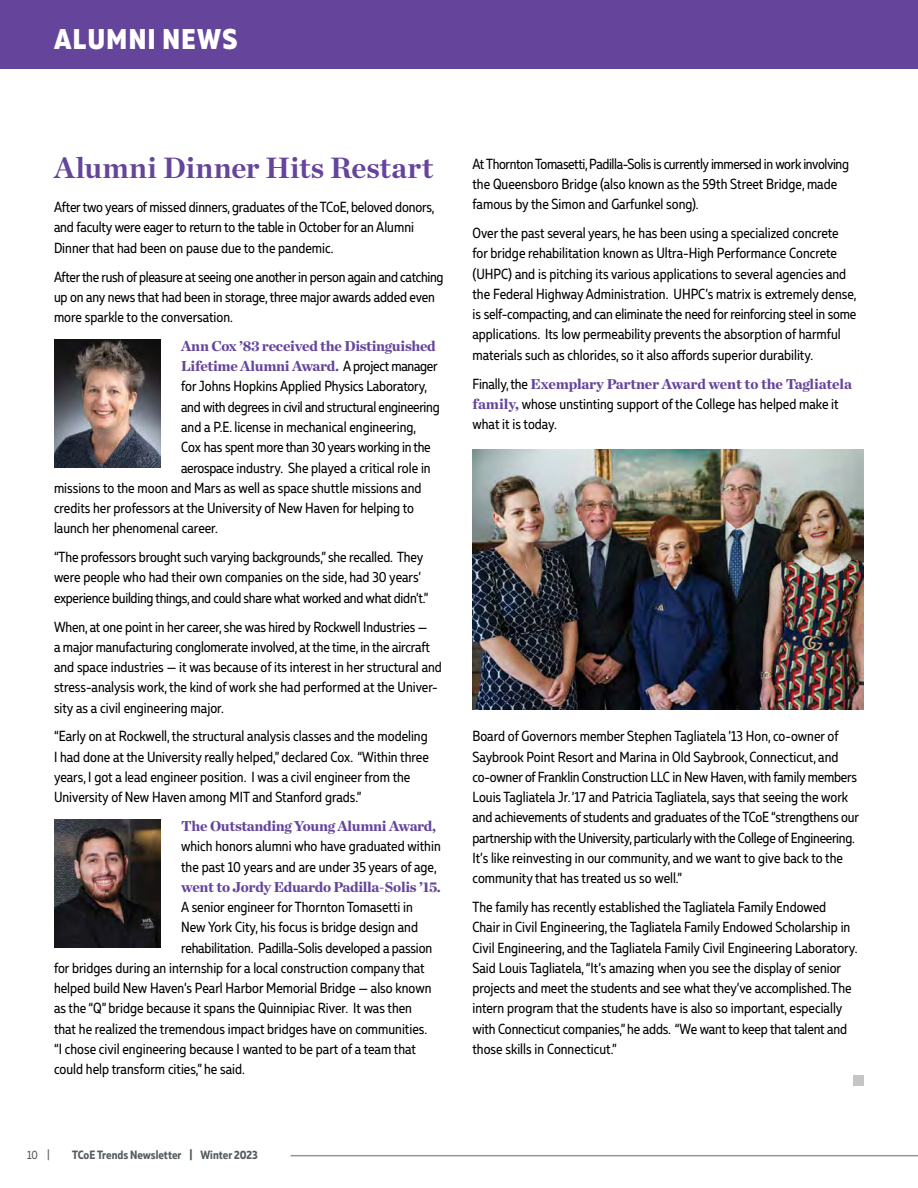
<style>
.page{position:relative;width:918px;height:1188px;background:#fff}
.page>*{position:absolute;margin:0;border:0;box-sizing:border-box;transform-origin:0 0}
.t1{font:700 30px "Chronicle Deck";letter-spacing:.005em;color:#65459b}
.t2{font:800 28.5px "Muller Narrow";letter-spacing:.05em;color:#fff}
.t3{font:14.7px/20.2px "Muller Narrow";color:#000}
.t4{font:900 14.7px/20.2px "Chronicle Deck";letter-spacing:-.02em;color:#65459b}
.t5{font:14.7px "Muller Narrow";letter-spacing:-.02em;color:#000}
.t6{font:700 12px "Muller Narrow";color:#545b5e}
.t7{font:12px "Muller Narrow";color:#545b5e}
.s1{font-family:"Muller Narrow";font-weight:400;color:#000}
.s2{font-family:"Chronicle Deck";font-weight:900;color:#65459b}
</style>
<div class="page">
<hr style="left:291px;top:1155px;width:627px;height:1px;background:#939598">
<div style="left:853px;top:1075px;width:11px;height:11px;background:#c4c5c7"></div>
<div style="left:0;top:0;width:918px;height:69px;background:#65459b"></div>
<img style="left:54px;top:339px;width:107px;height:129px">
<img style="left:54px;top:819px;width:107px;height:129px">
<img style="left:472px;top:449px;width:392px;height:261px">
<h2 class="t2" style="left:54px;top:21px;width:185px">ALUMNI NEWS</h2>
<h1 class="t1" style="left:54px;top:144px;width:381px">Alumni Dinner Hits Restart</h1>
<p class="t3" style="left:54px;top:197px;width:382px">After two years of missed dinners, graduates of the TCoE, beloved donors, and faculty were eager to return to the table in October for an Alumni<br>Dinner that had been on pause due to the pandemic.</p>
<p class="t3" style="left:54px;top:266px;width:391px">After the rush of pleasure at seeing one another in person again and catching up on any news that had been in storage, three major awards added even more sparkle to the conversation.</p>
<p class="t4" style="left:181px;top:335px;width:258px">Ann Cox ’83 received the Distinguished<br>Lifetime Alumni Award. <span class="s1">A project manager</span></p>
<p class="t3" style="left:181px;top:376px;width:248px">for Johns Hopkins Applied Physics Laboratory,</p>
<p class="t5" style="left:181px;top:398px;width:260px">and with degrees in civil and structural engineering</p>
<p class="t3" style="left:181px;top:417px;width:237px">and a P.E. license in mechanical engineering,</p>
<p class="t5" style="left:181px;top:438px;width:251px">Cox has spent more than 30 years working in the</p>
<p class="t3" style="left:181px;top:457px;width:251px">aerospace industry. She played a critical role in</p>
<p class="t3" style="left:54px;top:477px;width:369px">missions to the moon and Mars as well as space shuttle missions and</p>
<p class="t3" style="left:54px;top:498px;width:362px">credits her professors at the University of New Haven for helping to</p>
<p class="t3" style="left:54px;top:518px;width:165px">launch her phenomenal career.</p>
<p class="t3" style="left:54px;top:547px;width:376px">“The professors brought such varying backgrounds,” she recalled. They were people who had their own companies on the side, had 30 years’ experience building things, and could share what worked and what didn’t.”</p>
<p class="t3" style="left:54px;top:616px;width:389px">When, at one point in her career, she was hired by Rockwell Industries —<br>a major manufacturing conglomerate involved, at the time, in the aircraft and space industries — it was because of its interest in her structural and stress-analysis work, the kind of work she had performed at the Univer&shy;sity as a civil engineering major.</p>
<p class="t3" style="left:54px;top:726px;width:376px">“Early on at Rockwell, the structural analysis classes and the modeling I had done at the University really helped,” declared Cox. “Within three years, I got a lead engineer position. I was a civil engineer from the University of New Haven among MIT and Stanford grads.”</p>
<p class="t4" style="left:181px;top:815px;width:257px">The Outstanding Young Alumni Award,</p>
<p class="t3" style="left:181px;top:836px;width:261px">which honors alumni who have graduated within the past 10 years and are under 35 years of age,</p>
<p class="t4" style="left:181px;top:876px;width:261px">went to Jordy Eduardo Padilla-Solis ’15.</p>
<p class="t3" style="left:181px;top:897px;width:233px">A senior engineer for Thornton Tomasetti in</p>
<p class="t3" style="left:181px;top:917px;width:238px">New York City, his focus is bridge design and</p>
<p class="t3" style="left:181px;top:937px;width:253px">rehabilitation. Padilla-Solis developed a passion</p>
<p class="t3" style="left:54px;top:958px;width:372px">for bridges during an internship for a local construction company that</p>
<p class="t3" style="left:54px;top:978px;width:379px">helped build New Haven’s Pearl Harbor Memorial Bridge — also known</p>
<p class="t3" style="left:54px;top:998px;width:360px">as the “Q” bridge because it spans the Quinnipiac River. It was then</p>
<p class="t3" style="left:54px;top:1018px;width:375px">that he realized the tremendous impact bridges have on communities.</p>
<p class="t3" style="left:54px;top:1039px;width:364px">“I chose civil engineering because I wanted to be part of a team that</p>
<p class="t3" style="left:54px;top:1059px;width:193px">could help transform cities,” he said.</p>
<p class="t7" style="left:27px;top:1148px;width:24px">10 |</p>
<p class="t6" style="left:72px;top:1148px;width:187px">TCoE Trends Newsletter | Winter 2023</p>
<p class="t3" style="left:472px;top:153px;width:378px">At Thornton Tomasetti, Padilla-Solis is currently immersed in work involving the Queensboro Bridge (also known as the 59th Street Bridge, made famous by the Simon and Garfunkel song).</p>
<p class="t3" style="left:472px;top:223px;width:386px">Over the past several years, he has been using a specialized concrete for bridge rehabilitation known as Ultra-High Performance Concrete (UHPC) and is pitching its various applications to several agencies and the Federal Highway Administration. UHPC’s matrix is extremely dense, is self-compacting, and can eliminate the need for reinforcing steel in some applications. Its low permeability prevents the absorption of harmful materials such as chlorides, so it also affords superior durability.</p>
<p class="t4" style="left:472px;top:372px;width:381px"><span class="s1">Finally, the</span> Exemplary Partner Award went to the Tagliatela</p>
<p class="t3" style="left:472px;top:393px;width:368px"><span class="s2">family,</span> whose unstinting support of the College has helped make it what it is today.</p>
<p class="t3" style="left:472px;top:726px;width:388px">Board of Governors member Stephen Tagliatela ’13 Hon, co-owner of Saybrook Point Resort and Marina in Old Saybrook, Connecticut, and co-owner of Franklin Construction LLC in New Haven, with family members Louis Tagliatela Jr. ’17 and Patricia Tagliatela, says that seeing the work and achievements of students and graduates of the TCoE “strengthens our partnership with the University, particularly with the College of Engineering.<br>It’s like reinvesting in our community, and we want to give back to the community that has treated us so well.”</p>
<p class="t3" style="left:472px;top:897px;width:386px">The family has recently established the Tagliatela Family Endowed Chair in Civil Engineering, the Tagliatela Family Endowed Scholarship in Civil Engineering, and the Tagliatela Family Civil Engineering Laboratory.<br>Said Louis Tagliatela, “It’s amazing when you see the display of senior projects and meet the students and see what they’ve accomplished. The intern program that the students have is also so important, especially with Connecticut companies,” he adds. “We want to keep that talent and those skills in Connecticut.”</p>
</div>
